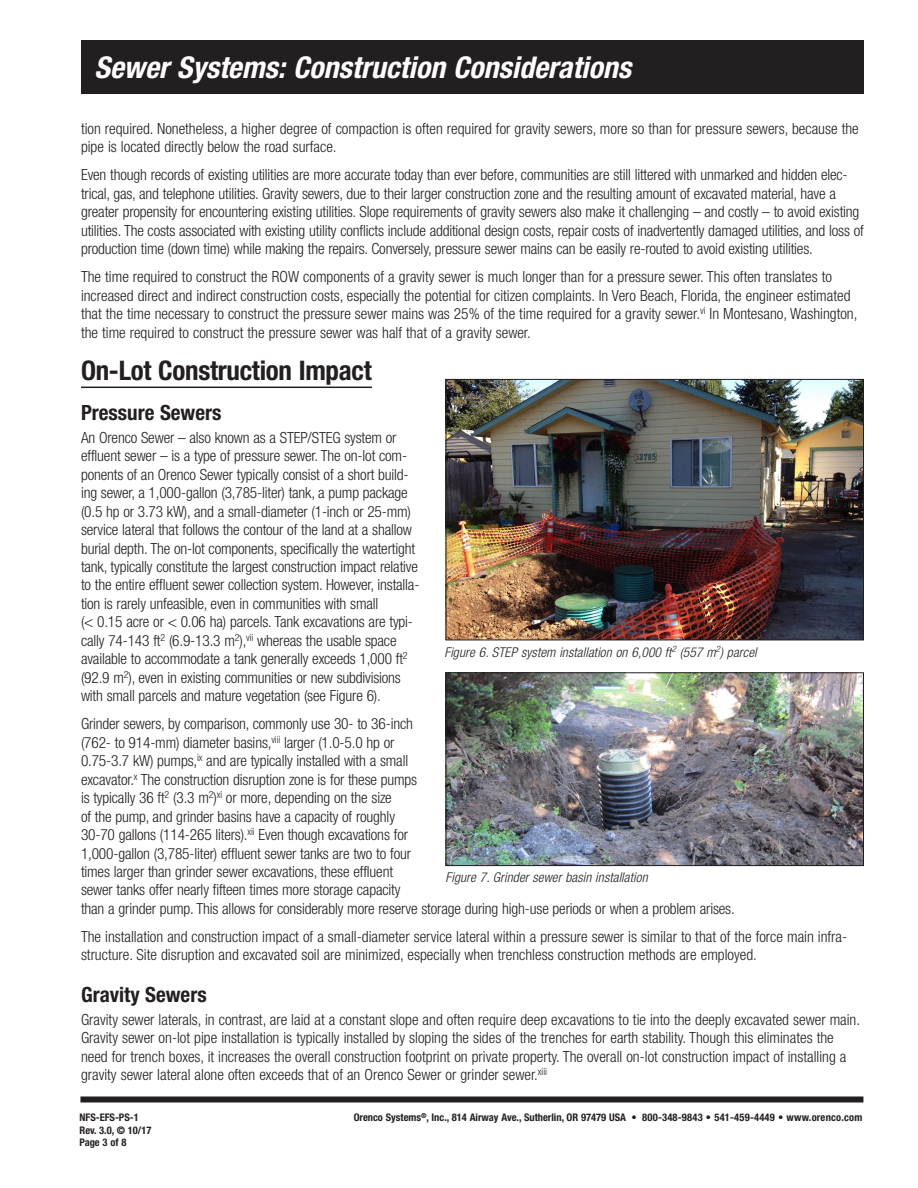
<style>
.page{position:relative;width:918px;height:1188px;background:#fff}
.page>*{position:absolute;margin:0;border:0;box-sizing:border-box;transform-origin:0 0}
.Fact_Sheet_2nd_sheet{font:italic 700 condensed 30px "Helvetica Neue";color:#fff}
.Fact_Sheet_Subhead_1{font:700 condensed 27px "Helvetica Neue";letter-spacing:-.01em;color:#231f20}
.Fact_Sheet_Subhead_2{font:700 condensed 21px "Helvetica Neue";color:#231f20}
.Fact_Sheet_Text{font:300 condensed 15.3px/18.5px "Helvetica Neue";letter-spacing:-.01em;color:#231f20}
.Caption_left{font:italic 300 condensed 13.5px "Helvetica Neue";letter-spacing:.01em;color:#231f20}
.t1{font:700 condensed 10.5px/12.6px "Helvetica Neue";color:#231f20}
</style>
<div class="page">
<div style="left:80px;top:1096px;width:783px;height:6px;background:#231f20"></div>
<hr style="left:81px;top:387px;width:291px;height:1px;background:#231f20">
<div style="left:81px;top:40px;width:783px;height:54px;background:#231f20"></div>
<img style="left:448px;top:381px;width:414px;height:257px">
<div style="left:446px;top:379px;width:418px;height:261px;border:1px solid #231f20"></div>
<img style="left:448px;top:674px;width:414px;height:190px">
<div style="left:446px;top:672px;width:418px;height:194px;border:1px solid #231f20"></div>
<p class="Fact_Sheet_2nd_sheet" style="left:94px;top:49px;width:538px">Sewer Systems: Construction Considerations</p>
<p class="Fact_Sheet_Text" style="left:81px;top:119px;width:779px">tion required. Nonetheless, a higher degree of compaction is often required for gravity sewers, more so than for pressure sewers, because the pipe is located directly below the road surface.</p>
<p class="Fact_Sheet_Text" style="left:81px;top:166px;width:784px">Even though records of existing utilities are more accurate today than ever before, communities are still littered with unmarked and hidden elec&shy;trical, gas, and telephone utilities. Gravity sewers, due to their larger construction zone and the resulting amount of excavated material, have a greater propensity for encountering existing utilities. Slope requirements of gravity sewers also make it challenging – and costly – to avoid existing utilities. The costs associated with existing utility conflicts include additional design costs, repair costs of inadvertently damaged utilities, and loss of production time (down time) while making the repairs. Conversely, pressure sewer mains can be easily re-routed to avoid existing utilities.</p>
<p class="Fact_Sheet_Text" style="left:81px;top:268px;width:778px">The time required to construct the ROW components of a gravity sewer is much longer than for a pressure sewer. This often translates to increased direct and indirect construction costs, especially the potential for citizen complaints. In Vero Beach, Florida, the engineer estimated that the time necessary to construct the pressure sewer mains was 25% of the time required for a gravity sewer.<sup>vi</sup> In Montesano, Washington, the time required to construct the pressure sewer was half that of a gravity sewer.</p>
<p class="Fact_Sheet_Subhead_1" style="left:81px;top:354px;width:292px">On-Lot Construction Impact</p>
<p class="Fact_Sheet_Subhead_2" style="left:81px;top:400px;width:142px">Pressure Sewers</p>
<p class="Fact_Sheet_Text" style="left:81px;top:428px;width:340px">An Orenco Sewer – also known as a STEP/STEG system or effluent sewer – is a type of pressure sewer. The on-lot com&shy;ponents of an Orenco Sewer typically consist of a short build&shy;ing sewer, a 1,000-gallon (3,785-liter) tank, a pump package (0.5 hp or 3.73 kW), and a small-diameter (1-inch or 25-mm) service lateral that follows the contour of the land at a shallow burial depth. The on-lot components, specifically the watertight tank, typically constitute the largest construction impact relative to the entire effluent sewer collection system. However, installa&shy;tion is rarely unfeasible, even in communities with small<br>(&lt; 0.15 acre or &lt; 0.06 ha) parcels. Tank excavations are typi&shy;cally 74-143 ft<sup>2</sup> (6.9-13.3 m<sup>2</sup>),<sup>vii</sup> whereas the usable space available to accommodate a tank generally exceeds 1,000 ft<sup>2 </sup>(92.9 m<sup>2</sup>), even in existing communities or new subdivisions with small parcels and mature vegetation (see Figure 6).</p>
<p class="Fact_Sheet_Text" style="left:81px;top:715px;width:655px">Grinder sewers, by comparison, commonly use 30- to 36-inch<br>(762- to 914-mm) diameter basins,<sup>viii</sup> larger (1.0-5.0 hp or<br>0.75-3.7 kW) pumps,<sup>ix</sup> and are typically installed with a small<br>excavator.<sup>x</sup> The construction disruption zone is for these pumps<br>is typically 36 ft<sup>2</sup> (3.3 m<sup>2</sup>)<sup>xi</sup> or more, depending on the size<br>of the pump, and grinder basins have a capacity of roughly<br>30-70 gallons (114-265 liters).<sup>xii</sup> Even though excavations for<br>1,000-gallon (3,785-liter) effluent sewer tanks are two to four<br>times larger than grinder sewer excavations, these effluent<br>sewer tanks offer nearly fifteen times more storage capacity<br>than a grinder pump. This allows for considerably more reserve storage during high-use periods or when a problem arises.</p>
<p class="Fact_Sheet_Text" style="left:81px;top:927px;width:768px">The installation and construction impact of a small-diameter service lateral within a pressure sewer is similar to that of the force main infra&shy;structure. Site disruption and excavated soil are minimized, especially when trenchless construction methods are employed.</p>
<p class="Fact_Sheet_Subhead_2" style="left:81px;top:982px;width:127px">Gravity Sewers</p>
<p class="Fact_Sheet_Text" style="left:81px;top:1010px;width:781px">Gravity sewer laterals, in contrast, are laid at a constant slope and often require deep excavations to tie into the deeply excavated sewer main.<br>Gravity sewer on-lot pipe installation is typically installed by sloping the sides of the trenches for earth stability. Though this eliminates the need for trench boxes, it increases the overall construction footprint on private property. The overall on-lot construction impact of installing a gravity sewer lateral alone often exceeds that of an Orenco Sewer or grinder sewer.<sup>xiii</sup></p>
<p class="Caption_left" style="left:444px;top:644px;width:314px">Figure 6. STEP system installation on 6,000 ft<sup>2</sup> (557 m<sup>2</sup>) parcel</p>
<p class="Caption_left" style="left:446px;top:870px;width:204px">Figure 7. Grinder sewer basin installation</p>
<p class="t1" style="left:80px;top:1111px;width:74px">NFS-EFS-PS-1<br>Rev. 3.0, © 10/17<br>Page 3 of 8</p>
<p class="t1" style="left:354px;top:1111px;width:510px">Orenco Systems<sup>®</sup>, Inc., 814 Airway Ave., Sutherlin, OR 97479 USA • 800-348-9843 • 541-459-4449 • www.orenco.com</p>
</div>
